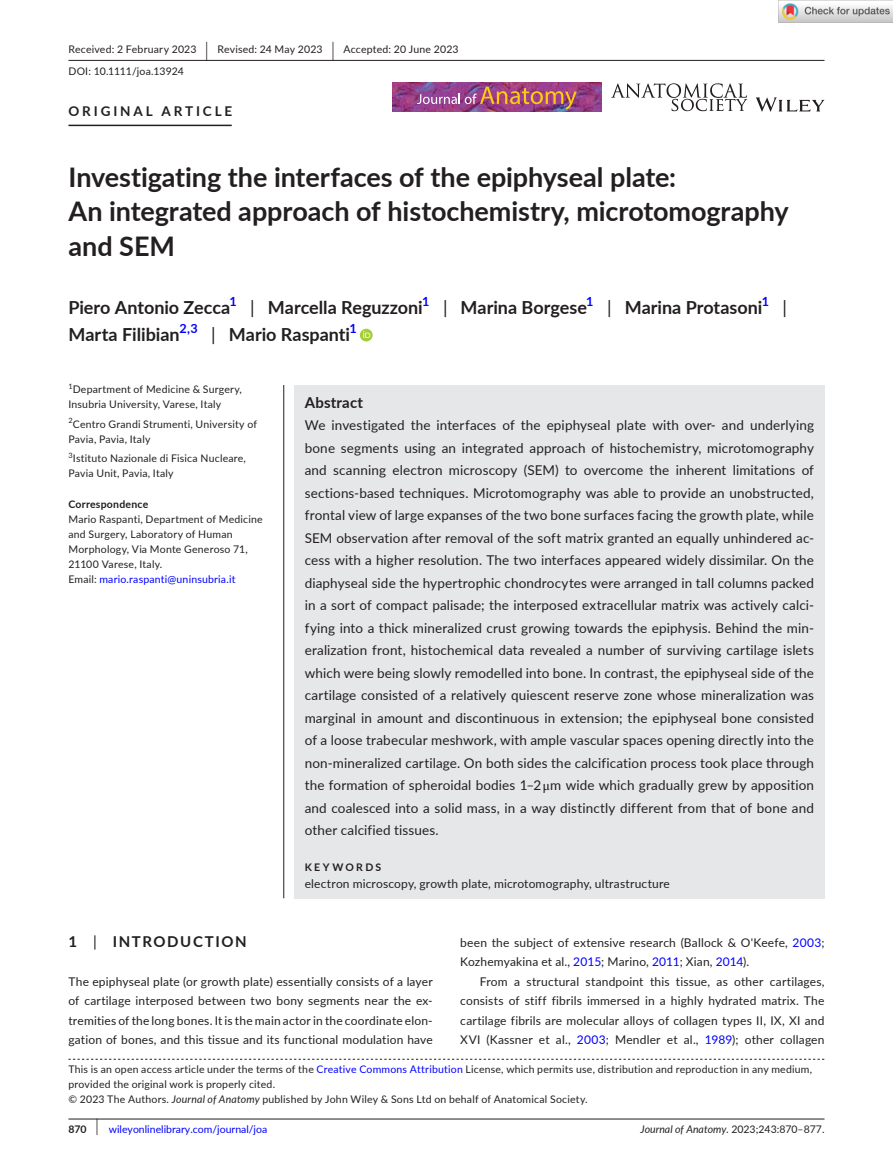
<style>
.page{position:relative;width:893px;height:1174px;background:#fff}
.page>*{position:absolute;margin:0;border:0;box-sizing:border-box;transform-origin:0 0}
.t1{font:700 27px/34.5px "Lato";letter-spacing:-.005em;color:#231f20}
.t2{font:700 18px "Lato";color:#231f20}
.t3{font:18px "Lato";color:#231f20}
.t4{font:700 15px "Lato";letter-spacing:.1em;color:#231f20}
.t5{font:700 15px "Lato";letter-spacing:.015em;color:#231f20}
.t6{font:13.5px/22.5px "Lato";letter-spacing:.01em;color:#231f20;text-align:justify}
.t7{font:700 13.5px "Lato";letter-spacing:.215em;color:#231f20}
.t8{font:700 12.6px "Lato";color:#00f}
.t9{font:12px/19.5px "Lato";letter-spacing:.015em;color:#231f20;text-align:justify}
.t10{font:10.5px/15px "Lato";letter-spacing:.02em;color:#231f20}
.t11{font:10.5px "Lato";color:#00f}
.t12{font:italic 10.5px "Lato";color:#231f20}
.t13{font:700 10.5px "Lato";letter-spacing:.02em;color:#231f20}
.t14{font:700 10.5px "Lato";letter-spacing:.22em;color:#231f20}
.t15{font:7.35px "Lato";color:#231f20}
.s1{font-size:19.65px}
.s2{font-weight:400}
.s3{color:#00f}
.s4{font-family:"STIX"}
.s5{font-style:italic}
.s6{font-weight:700;color:#231f20}
.s7{font-size:17.4px;color:#231f20}
.s8{font-style:normal}
</style>
<div class="page">
<hr style="left:68px;top:1118px;width:756px;height:1px;background:#231f20">
<svg style="left:756px;top:97px;width:68px;height:15px"></svg>
<img style="left:393px;top:82px;width:208px;height:30px">
<img style="left:417px;top:87px;width:160px;height:23px">
<img style="left:611px;top:83px;width:137px;height:29px">
<hr style="left:68px;top:60px;width:756px;height:1px;background:#231f20">
<hr style="left:68px;top:125px;width:164px;height:1px;background:#231f20">
<div style="left:360px;top:329px;width:13px;height:12px;background:#a5cd39;border-radius:50%"></div>
<svg style="left:363px;top:331px;width:7px;height:7px"></svg>
<svg style="left:68px;top:1058px;width:756px;height:1px"></svg>
<div style="left:294px;top:385px;width:530px;height:513px;background:#e6e7e9"></div>
<hr style="left:283px;top:385px;width:1px;height:513px;background:#231f20">
<img style="left:779px;top:0;width:114px;height:23px">
<p class="t10" style="left:68px;top:38px;width:392px;line-height:21.8px">Received: 2 February 2023 <span class="s1">|</span> Revised: 24 May 2023 <span class="s1">|</span> Accepted: 20 June 2023<br>DOI: 10.1111/joa.13924</p>
<p class="t7" style="left:68px;top:101px;width:165px">ORIGINAL ARTICLE</p>
<h1 class="t1" style="left:68px;top:159px;width:722px">Investigating the interfaces of the epiphyseal plate:<br>An integrated approach of histochemistry, microtomography and SEM</h1>
<h2 class="t2" style="left:68px;top:295px;width:163px">Piero Antonio Zecca</h2>
<p class="t8" style="left:229px;top:292px;width:9px">1</p>
<h2 class="t2" style="left:250px;top:295px;width:174px"><span class="s2">|</span> Marcella Reguzzoni</h2>
<p class="t8" style="left:422px;top:292px;width:9px">1</p>
<h2 class="t2" style="left:443px;top:295px;width:146px"><span class="s2">|</span> Marina Borgese</h2>
<p class="t8" style="left:586px;top:292px;width:9px">1</p>
<h2 class="t2" style="left:607px;top:295px;width:157px"><span class="s2">|</span> Marina Protasoni</h2>
<p class="t8" style="left:762px;top:292px;width:9px">1</p>
<h2 class="t3" style="left:783px;top:295px;width:6px">|</h2>
<h2 class="t2" style="left:68px;top:322px;width:113px">Marta Filibian</h2>
<p class="t8" style="left:179px;top:319px;width:20px">2,3</p>
<h2 class="t2" style="left:211px;top:322px;width:140px"><span class="s2">|</span> Mario Raspanti</h2>
<p class="t8" style="left:350px;top:319px;width:9px">1</p>
<p class="t15" style="left:68px;top:381px;width:6px">1</p>
<p class="t10" style="left:68px;top:382px;width:175px;text-indent:4px">Department of Medicine &amp; Surgery,<br>Insubria University, Varese, Italy</p>
<p class="t10" style="left:68px;top:416px;width:190px"><sup>2</sup>Centro Grandi Strumenti, University of<br>Pavia, Pavia, Italy</p>
<p class="t10" style="left:68px;top:451px;width:179px"><sup>3</sup>Istituto Nazionale di Fisica Nucleare,<br>Pavia Unit, Pavia, Italy</p>
<p class="t13" style="left:68px;top:496px;width:81px">Correspondence</p>
<p class="t10" style="left:68px;top:511px;width:196px">Mario Raspanti, Department of Medicine and Surgery, Laboratory of Human Morphology, Via Monte Generoso 71, 21100 Varese, Italy.<br>Email: <span class="s3">mario.raspanti@uninsubria.it</span></p>
<p class="t5" style="left:305px;top:391px;width:60px">Abstract</p>
<p class="t6" style="left:305px;top:413px;width:511px">We investigated the interfaces of the epiphyseal plate with over- and underlying bone segments using an integrated approach of histochemistry, microtomography and scanning electron microscopy (SEM) to overcome the inherent limitations of sections-based techniques. Microtomography was able to provide an unobstructed, frontal view of large expanses of the two bone surfaces facing the growth plate, while SEM observation after removal of the soft matrix granted an equally unhindered ac&shy;cess with a higher resolution. The two interfaces appeared widely dissimilar. On the diaphyseal side the hypertrophic chondrocytes were arranged in tall columns packed in a sort of compact palisade; the interposed extracellular matrix was actively calci&shy;fying into a thick mineralized crust growing towards the epiphysis. Behind the min&shy;eralization front, histochemical data revealed a number of surviving cartilage islets which were being slowly remodelled into bone. In contrast, the epiphyseal side of the cartilage consisted of a relatively quiescent reserve zone whose mineralization was marginal in amount and discontinuous in extension; the epiphyseal bone consisted of a loose trabecular meshwork, with ample vascular spaces opening directly into the non-mineralized cartilage. On both sides the calcification process took place through the formation of spheroidal bodies 1–2 <span class="s4">μ</span>m wide which gradually grew by apposition and coalesced into a solid mass, in a way distinctly different from that of bone and other calcified tissues.</p>
<p class="t14" style="left:305px;top:859px;width:78px">KEYWORDS</p>
<p class="t9" style="left:305px;top:873px;width:367px">electron microscopy, growth plate, microtomography, ultrastructure</p>
<p class="t4" style="left:68px;top:930px;width:180px">1 <span class="s2">|</span> INTRODUCTION</p>
<p class="t9" style="left:68px;top:971px;width:366px">The epiphyseal plate (or growth plate) essentially consists of a layer of cartilage interposed between two bony segments near the ex&shy;tremities of the long bones. It is the main actor in the coordinate elon&shy;gation of bones, and this tissue and its functional modulation have</p>
<p class="t9" style="left:460px;top:932px;width:366px">been the subject of extensive research (Ballock &amp; O'Keefe, <span class="s3">2003</span>;<br>Kozhemyakina et al., <span class="s3">2015</span>; Marino, <span class="s3">2011</span>; Xian, <span class="s3">2014</span>).</p>
<p class="t9" style="left:460px;top:971px;width:366px;text-indent:20px">From a structural standpoint this tissue, as other cartilages, consists of stiff fibrils immersed in a highly hydrated matrix. The cartilage fibrils are molecular alloys of collagen types II, IX, XI and XVI (Kassner et al., <span class="s3">2003</span>; Mendler et al., <span class="s3">1989</span>); other collagen</p>
<p class="t10" style="left:68px;top:1061px;width:745px">This is an open access article under the terms of the <span class="s3">Creative Commons Attribution</span> License, which permits use, distribution and reproduction in any medium, provided the original work is properly cited.<br>© 2023 The Authors. <span class="s5">Journal of Anatomy</span> published by John Wiley &amp; Sons Ltd on behalf of Anatomical Society.</p>
<p class="t11" style="left:68px;top:1121px;width:200px"><span class="s6">870</span> <span class="s7">|</span> wileyonlinelibrary.com/journal/joa</p>
<p class="t12" style="left:641px;top:1121px;width:185px">Journal of Anatomy. <span class="s8">2023;243:870–877.</span></p>
</div>
